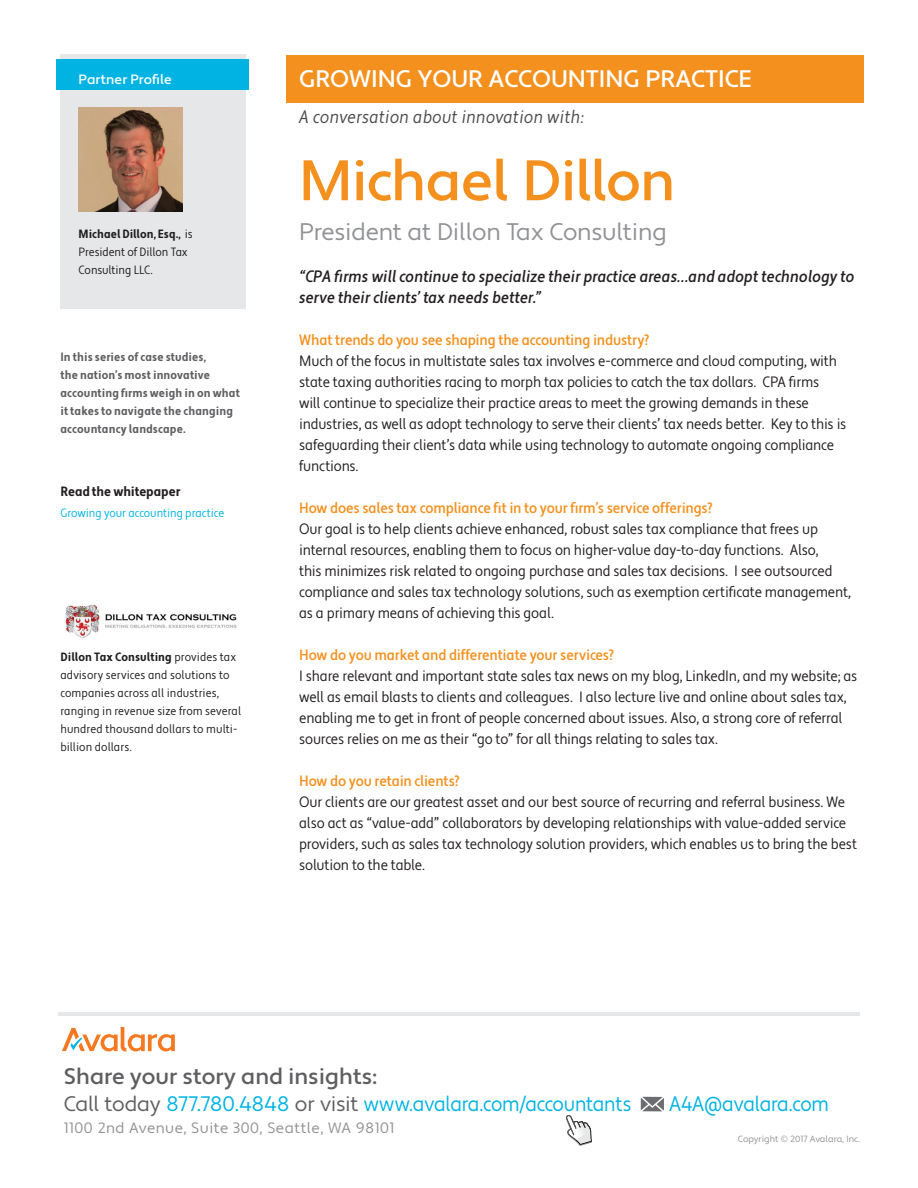
<style>
.page{position:relative;width:918px;height:1188px;background:#fff}
.page>*{position:absolute;margin:0;border:0;box-sizing:border-box;transform-origin:0 0}
.t1{font:500 57px "Apertura";letter-spacing:-.015em;color:#f4901d}
.t2{font:24px "Apertura";letter-spacing:-.01em;color:#919295}
.t3{font:500 24px "Apertura";color:#fff}
.t4{font:500 22.5px "Apertura";color:#5f5f62}
.t5{font:21px "Apertura";letter-spacing:-.015em;color:#00b3e3}
.t6{font:21px "Apertura";letter-spacing:-.015em;color:#00b3e3;scale:.9 1}
.t7{font:18px "Apertura Condensed Obliq";color:#4b4c4d}
.t8{font:16.5px/21px "Apertura Medium Cond Obliq";letter-spacing:-.015em;color:#231f20}
.t9{font:condensed 15px/21px "Apertura";letter-spacing:-.015em;color:#231f20}
.t10{font:500 condensed 15px "Apertura";letter-spacing:-.01em;color:#f4901d}
.t11{font:15px "Apertura";letter-spacing:.03em;color:#919295}
.t12{font:700 condensed 13.5px "Apertura";letter-spacing:-.005em;color:#231f20}
.t13{font:500 13.5px "Apertura";color:#fff}
.t14{font:condensed 12px/18px "Apertura";color:#1f1c1d}
.t15{font:700 condensed 12px/18px "Apertura";letter-spacing:.01em;color:#5f5f62}
.t16{font:condensed 12px "Apertura";letter-spacing:-.005em;color:#00b3e3}
.t17{font:9px "Apertura";color:#919295}
.s1{font-weight:700}
.s2{color:#5f5f62}
</style>
<div class="page">
<div style="left:60px;top:54px;width:186px;height:254px;background:#e6e7e9"></div>
<div style="left:57px;top:60px;width:192px;height:30px;background:#00b3e3"></div>
<hr style="left:59px;top:1012px;width:801px;height:4px;background:#e6e7e9">
<div style="left:286px;top:55px;width:578px;height:48px;background:#f4901d"></div>
<img style="left:78px;top:107px;width:105px;height:105px">
<svg style="left:62px;top:1027px;width:113px;height:25px"></svg>
<svg style="left:566px;top:1115px;width:26px;height:31px"></svg>
<svg style="left:640px;top:1098px;width:22px;height:14px"></svg>
<svg style="left:641px;top:1097px;width:23px;height:14px"></svg>
<img style="left:65px;top:604px;width:172px;height:34px">
<p class="t13" style="left:79px;top:71px;width:95px">Partner Profile</p>
<p class="t14" style="left:79px;top:225px;width:116px"><span class="s1">Michael Dillon, Esq.,</span> is<br>President of Dillon Tax<br>Consulting LLC.</p>
<p class="t15" style="left:60px;top:348px;width:181px">In this series of case studies,<br>the nation’s most innovative accounting firms weigh in on what it takes to navigate the changing accountancy landscape.</p>
<p class="t12" style="left:60px;top:483px;width:122px">Read the whitepaper</p>
<p class="t16" style="left:60px;top:506px;width:165px">Growing your accounting practice</p>
<p class="t14" style="left:60px;top:648px;width:182px"><span class="s1">Dillon Tax Consulting</span> provides tax advisory services and solutions to companies across all industries, ranging in revenue size from several hundred thousand dollars to multi&shy;billion dollars.</p>
<h2 class="t3" style="left:299px;top:64px;width:454px">GROWING YOUR ACCOUNTING PRACTICE</h2>
<p class="t7" style="left:299px;top:106px;width:286px">A conversation about innovation with:</p>
<h1 class="t1" style="left:299px;top:146px;width:377px">Michael Dillon</h1>
<h2 class="t2" style="left:299px;top:217px;width:369px">President at Dillon Tax Consulting</h2>
<p class="t8" style="left:299px;top:266px;width:557px">“CPA firms will continue to specialize their practice areas…and adopt technology to serve their clients’ tax needs better.”</p>
<p class="t10" style="left:299px;top:331px;width:352px">What trends do you see shaping the accounting industry?</p>
<p class="t9" style="left:299px;top:351px;width:549px">Much of the focus in multistate sales tax involves e-commerce and cloud computing, with state taxing authorities racing to morph tax policies to catch the tax dollars. CPA firms<br>will continue to specialize their practice areas to meet the growing demands in these industries, as well as adopt technology to serve their clients’ tax needs better. Key to this is safeguarding their client’s data while using technology to automate ongoing compliance functions.</p>
<p class="t10" style="left:299px;top:499px;width:415px">How does sales tax compliance fit in to your firm’s service offerings?</p>
<p class="t9" style="left:299px;top:519px;width:554px">Our goal is to help clients achieve enhanced, robust sales tax compliance that frees up internal resources, enabling them to focus on higher-value day-to-day functions. Also,<br>this minimizes risk related to ongoing purchase and sales tax decisions. I see outsourced compliance and sales tax technology solutions, such as exemption certificate management, as a primary means of achieving this goal.</p>
<p class="t10" style="left:299px;top:646px;width:317px">How do you market and differentiate your services?</p>
<p class="t9" style="left:299px;top:666px;width:560px">I share relevant and important state sales tax news on my blog, LinkedIn, and my website; as well as email blasts to clients and colleagues. I also lecture live and online about sales tax, enabling me to get in front of people concerned about issues. Also, a strong core of referral sources relies on me as their “go to” for all things relating to sales tax.</p>
<p class="t10" style="left:299px;top:772px;width:162px">How do you retain clients?</p>
<p class="t9" style="left:299px;top:792px;width:559px">Our clients are our greatest asset and our best source of recurring and referral business. We also act as “value-add” collaborators by developing relationships with value-added service providers, such as sales tax technology solution providers, which enables us to bring the best solution to the table.</p>
<h3 class="t4" style="left:64px;top:1062px;width:315px">Share your story and insights:</h3>
<h3 class="t5" style="left:64px;top:1091px;width:569px"><span class="s2">Call today</span> 877.780.4848 <span class="s2">or visit</span> www.avalara.com/accountants</h3>
<h3 class="t6" style="left:669px;top:1091px;width:179px">A4A@avalara.com</h3>
<p class="t11" style="left:64px;top:1119px;width:332px">1100 2nd Avenue, Suite 300, Seattle, WA 98101</p>
<p class="t17" style="left:738px;top:1134px;width:124px">Copyright © 2017 Avalara, Inc.</p>
</div>
